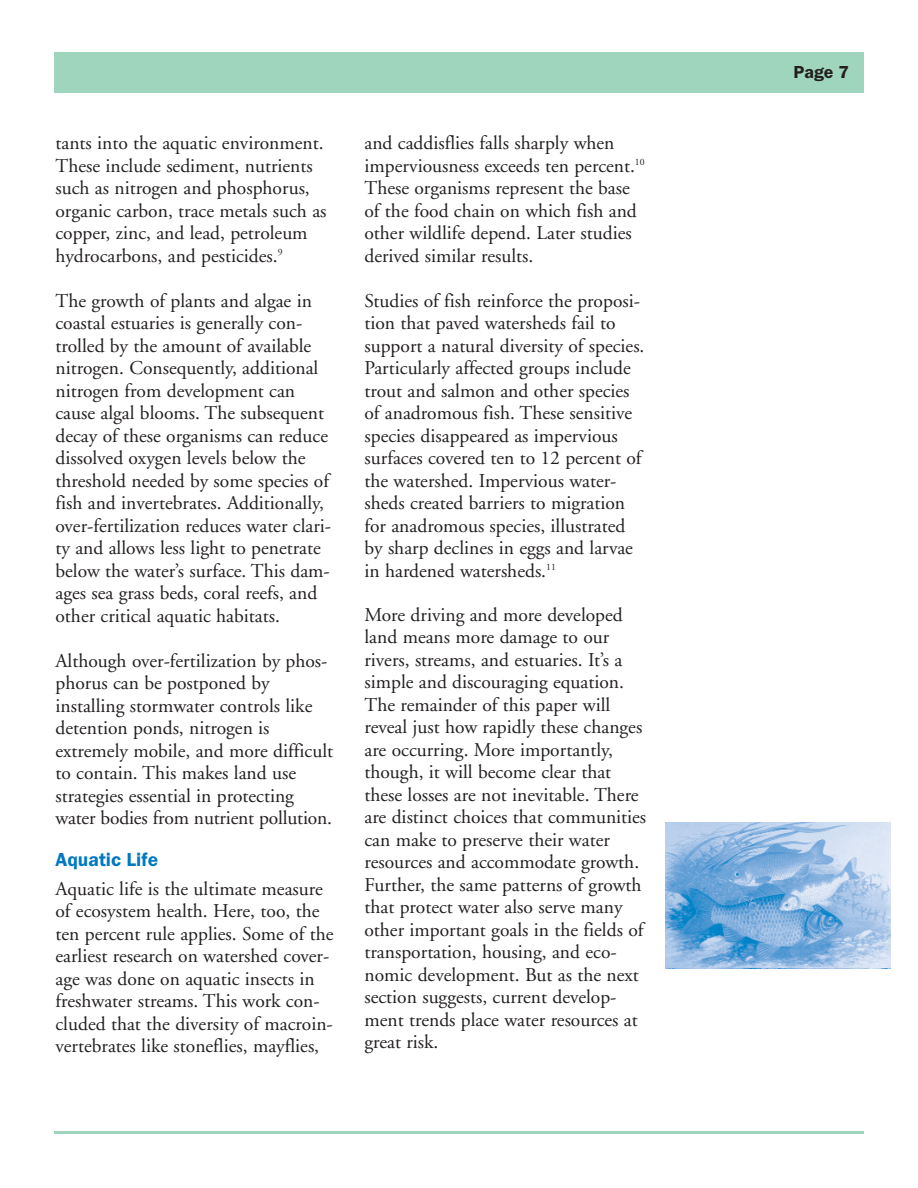
<style>
.page{position:relative;width:918px;height:1188px;background:#fff}
.page>*{position:absolute;margin:0;border:0;box-sizing:border-box;transform-origin:0 0}
.t1{font:19.5px/22.5px "Adobe Garamond";color:#231f20}
.t2{font:600 19.5px "Franklin Got ITCTT";color:#0079c1}
.t3{font:600 18px "Franklin Got ITCTT";color:#231f20}
</style>
<div class="page">
<div style="left:54px;top:52px;width:810px;height:41px;background:#9fd5bc"></div>
<hr style="left:54px;top:1131px;width:810px;height:3px;background:#9fd5bc">
<img style="left:666px;top:822px;width:225px;height:146px">
<p class="t1" style="left:55px;top:133px;width:273px">tants into the aquatic environment.<br>These include sediment, nutrients such as nitrogen and phosphorus, organic carbon, trace metals such as copper, zinc, and lead, petroleum hydrocarbons, and pesticides.<sup>9</sup></p>
<p class="t1" style="left:55px;top:291px;width:277px">The growth of plants and algae in coastal estuaries is generally con&shy;trolled by the amount of available nitrogen. Consequently, additional nitrogen from development can cause algal blooms. The subsequent decay of these organisms can reduce dissolved oxygen levels below the threshold needed by some species of fish and invertebrates. Additionally, over-fertilization reduces water clari&shy;ty and allows less light to penetrate below the water’s surface. This dam&shy;ages sea grass beds, coral reefs, and other critical aquatic habitats.</p>
<p class="t1" style="left:55px;top:651px;width:279px">Although over-fertilization by phos&shy;phorus can be postponed by installing stormwater controls like detention ponds, nitrogen is extremely mobile, and more difficult to contain. This makes land use strategies essential in protecting water bodies from nutrient pollution.</p>
<p class="t2" style="left:55px;top:853px;width:104px">Aquatic Life</p>
<p class="t1" style="left:55px;top:879px;width:280px">Aquatic life is the ultimate measure of ecosystem health. Here, too, the ten percent rule applies. Some of the earliest research on watershed cover&shy;age was done on aquatic insects in freshwater streams. This work con&shy;cluded that the diversity of macroin&shy;vertebrates like stoneflies, mayflies,</p>
<p class="t1" style="left:364px;top:133px;width:282px">and caddisflies falls sharply when imperviousness exceeds ten percent.<sup>10<br></sup>These organisms represent the base of the food chain on which fish and other wildlife depend. Later studies derived similar results.</p>
<p class="t1" style="left:364px;top:291px;width:282px">Studies of fish reinforce the proposi&shy;tion that paved watersheds fail to support a natural diversity of species.<br>Particularly affected groups include trout and salmon and other species of anadromous fish. These sensitive species disappeared as impervious surfaces covered ten to 12 percent of the watershed. Impervious water&shy;sheds created barriers to migration for anadromous species, illustrated by sharp declines in eggs and larvae in hardened watersheds.<sup>11</sup></p>
<p class="t1" style="left:364px;top:605px;width:283px">More driving and more developed land means more damage to our rivers, streams, and estuaries. It’s a simple and discouraging equation.<br>The remainder of this paper will reveal just how rapidly these changes are occurring. More importantly, though, it will become clear that these losses are not inevitable. There are distinct choices that communities can make to preserve their water resources and accommodate growth.<br>Further, the same patterns of growth that protect water also serve many other important goals in the fields of transportation, housing, and eco&shy;nomic development. But as the next section suggests, current develop&shy;ment trends place water resources at great risk.</p>
<p class="t3" style="left:794px;top:66px;width:57px">Page 7</p>
</div>
